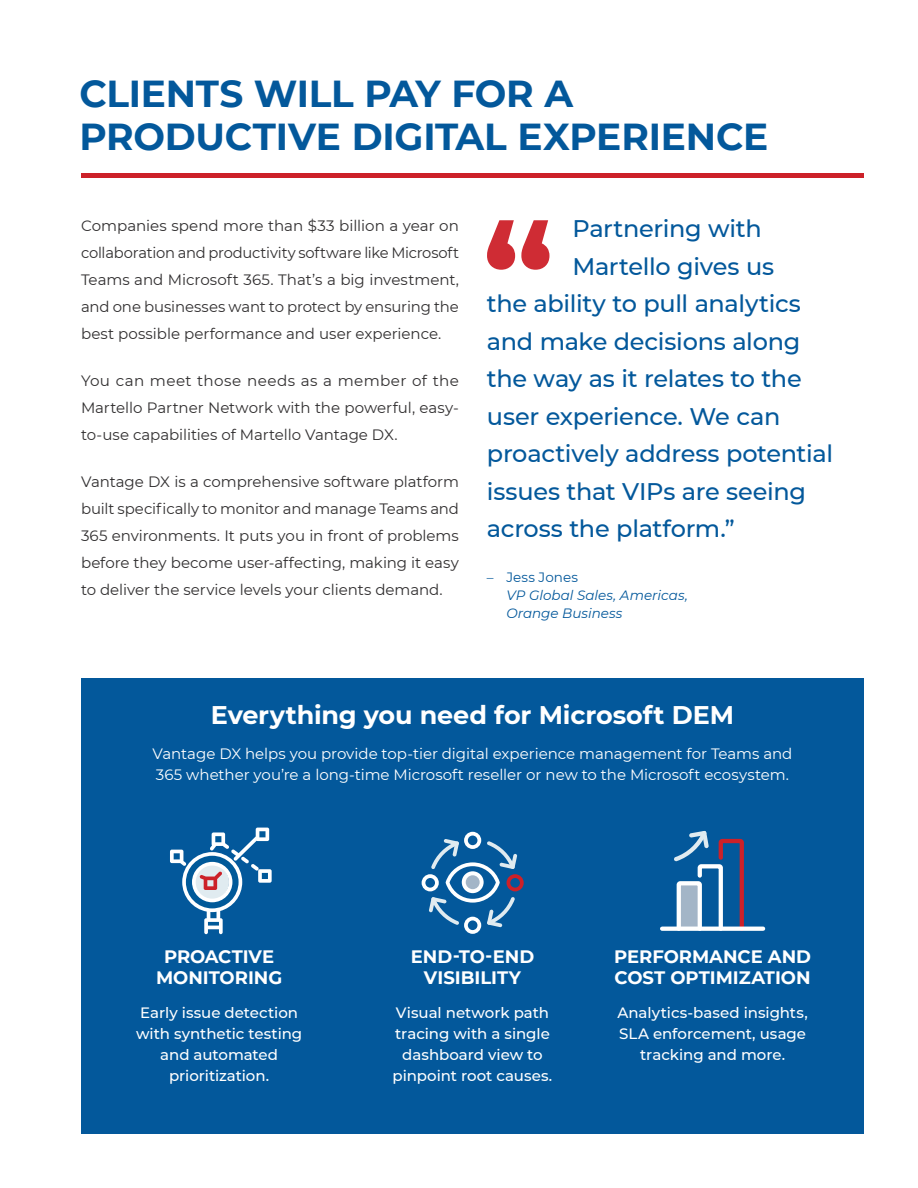
<style>
.page{position:relative;width:918px;height:1188px;background:#fff}
.page>*{position:absolute;margin:0;border:0;box-sizing:border-box;transform-origin:0 0}
.t1{font:700 145.5px "Montserrat";color:#cf2c34}
.t2{font:700 37.5px/43.5px "Montserrat";letter-spacing:-.005em;color:#03589b}
.t3{font:700 25.5px "Montserrat";letter-spacing:-.005em;color:#fff}
.t4{font:500 24px "Montserrat";letter-spacing:-.015em;color:#03589b}
.t5{font:700 18px/21px "Montserrat";color:#fff;text-align:center}
.t6{font:15px/27px "Montserrat";letter-spacing:-.005em;color:#312f30;text-align:justify}
.t7{font:500 15px/21px "Montserrat";letter-spacing:-.005em;color:#fff;text-align:center}
.t8{font:15px/21px "Montserrat";letter-spacing:-.005em;color:#fff}
.t9{font:italic 13.5px/18px "Montserrat";color:#03589b}
.s1{font-style:normal}
</style>
<div class="page">
<div style="left:81px;top:678px;width:783px;height:455px;background:#03589b"></div>
<div style="left:81px;top:173px;width:783px;height:5px;background:#cc2129"></div>
<svg style="left:422px;top:832px;width:102px;height:102px"></svg>
<svg style="left:170px;top:828px;width:102px;height:106px"></svg>
<svg style="left:674px;top:831px;width:72px;height:96px"></svg>
<svg style="left:662px;top:927px;width:101px;height:4px"></svg>
<p class="t2" style="left:80px;top:70px;width:690px">CLIENTS WILL PAY FOR A<br>PRODUCTIVE DIGITAL EXPERIENCE</p>
<p class="t6" style="left:81px;top:211px;width:380px">Companies spend more than $33 billion a year on collaboration and productivity software like Microsoft Teams and Microsoft 365. That’s a big investment, and one businesses want to protect by ensuring the best possible performance and user experience.</p>
<p class="t6" style="left:81px;top:366px;width:379px">You can meet those needs as a member of the Martello Partner Network with the powerful, easy&shy;to-use capabilities of Martello Vantage DX.</p>
<p class="t6" style="left:81px;top:468px;width:380px">Vantage DX is a comprehensive software platform built specifically to monitor and manage Teams and 365 environments. It puts you in front of problems before they become user-affecting, making it easy to deliver the service levels your clients demand.</p>
<p class="t4" style="left:572px;top:212px;width:191px">Partnering with</p>
<p class="t4" style="left:572px;top:249px;width:203px">Martello gives us</p>
<p class="t4" style="left:487px;top:287px;width:316px">the ability to pull analytics</p>
<p class="t4" style="left:487px;top:324px;width:315px">and make decisions along</p>
<p class="t4" style="left:487px;top:362px;width:316px">the way as it relates to the</p>
<p class="t4" style="left:487px;top:399px;width:295px">user experience. We can</p>
<p class="t4" style="left:487px;top:437px;width:348px">proactively address potential</p>
<p class="t4" style="left:487px;top:474px;width:321px">issues that VIPs are seeing</p>
<p class="t4" style="left:487px;top:512px;width:249px">across the platform.”</p>
<p class="t9" style="left:506px;top:568px;width:183px;text-indent:-19px"><span class="s1">– Jess Jones<br></span>VP Global Sales, Americas,<br>Orange Business</p>
<p class="t1" style="left:482px;top:172px;width:74px">“</p>
<p class="t3" style="left:211px;top:697px;width:525px">Everything you need for Microsoft DEM</p>
<p class="t8" style="left:153px;top:742px;width:641px">Vantage DX helps you provide top-tier digital experience management for Teams and<br>365 whether you’re a long-time Microsoft reseller or new to the Microsoft ecosystem.</p>
<p class="t5" style="left:156px;top:945px;width:128px">PROACTIVE<br>MONITORING</p>
<p class="t7" style="left:136px;top:1002px;width:168px">Early issue detection with synthetic testing and automated prioritization.</p>
<p class="t5" style="left:411px;top:945px;width:125px">END-TO-END<br>VISIBILITY</p>
<p class="t7" style="left:393px;top:1002px;width:161px">Visual network path tracing with a single dashboard view to pinpoint root causes.</p>
<p class="t5" style="left:614px;top:945px;width:198px;text-align:left">PERFORMANCE AND<br>COST OPTIMIZATION</p>
<p class="t7" style="left:617px;top:1002px;width:192px">Analytics-based insights,<br>SLA enforcement, usage tracking and more.</p>
</div>
